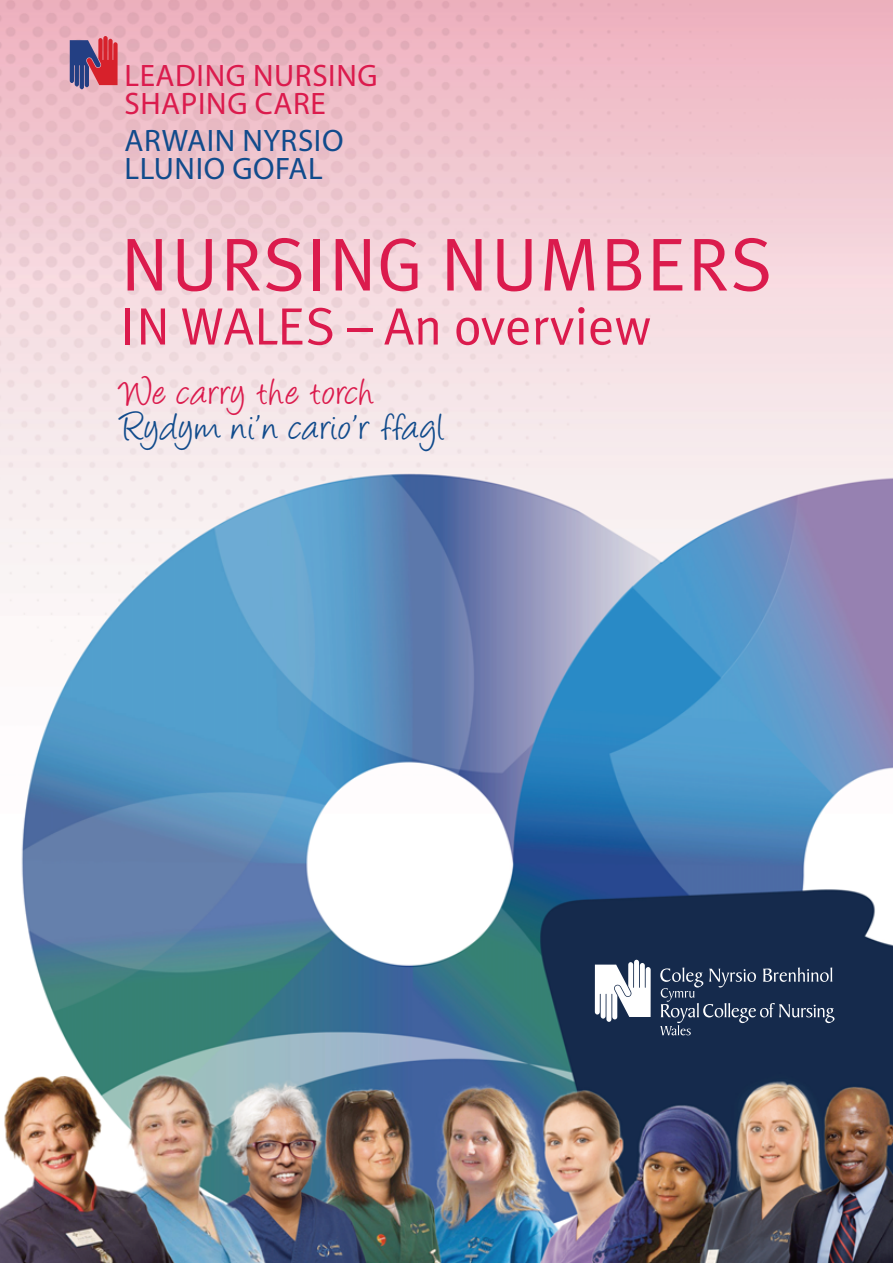
<style>
.page{position:relative;width:893px;height:1263px;background:#fff}
.page>*{position:absolute;margin:0;border:0;box-sizing:border-box;transform-origin:0 0}
.t1{font:75px "Meta Plus";letter-spacing:.015em;color:#db1b4d}
.t2{font:52.5px "Meta Plus";color:#db1b4d}
.t3{font:42.75px "Angelina";letter-spacing:.03em;color:#114b8c}
.t4{font:42.75px "Angelina";letter-spacing:.025em;color:#db1b4d}
.t5{font:31.05px/28.2px "Myriad Pro";letter-spacing:.02em;color:#db1b4d}
.t6{font:31.05px/28.2px "Myriad Pro";letter-spacing:.02em;color:#114b8c}
</style>
<div class="page">
<img style="left:0;top:0;width:893px;height:1263px">
<svg style="left:595px;top:960px;width:56px;height:62px"></svg>
<svg style="left:660px;top:967px;width:174px;height:68px;background:#304361"></svg>
<svg style="left:70px;top:36px;width:48px;height:53px;background:#9b5473"></svg>
<p class="t5" style="left:124px;top:61px;width:255px">LEADING NURSING<br>SHAPING CARE</p>
<p class="t6" style="left:124px;top:126px;width:221px">ARWAIN NYRSIO<br>LLUNIO GOFAL</p>
<h1 class="t1" style="left:121px;top:236px;width:653px">NURSING NUMBERS</h1>
<h2 class="t2" style="left:121px;top:306px;width:532px">IN WALES – An overview</h2>
<h3 class="t4" style="left:121px;top:362px;width:255px">We carry the torch</h3>
<h3 class="t3" style="left:121px;top:397px;width:326px">Rydym ni’n cario’r ffagl</h3>
</div>
